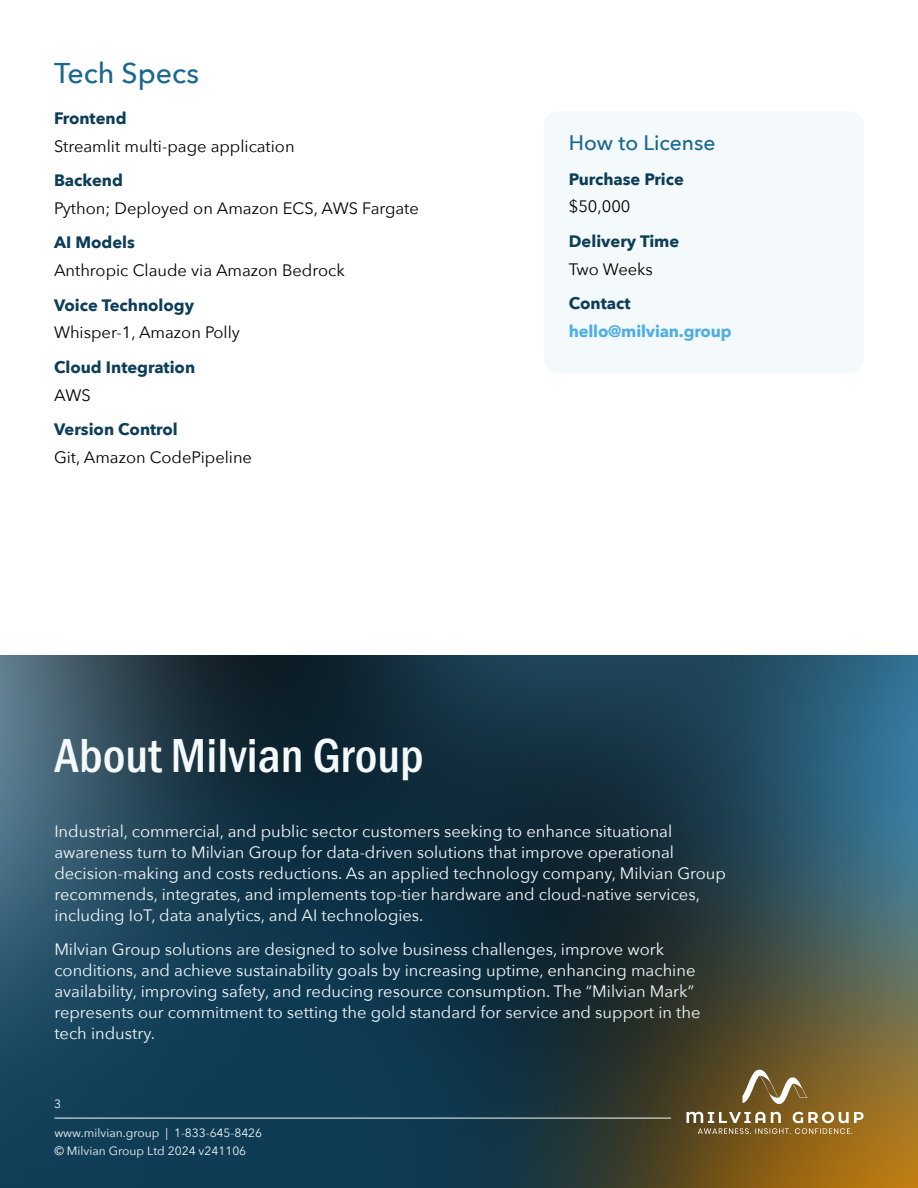
<style>
.page{position:relative;width:918px;height:1188px;background:#fff}
.page>*{position:absolute;margin:0;border:0;box-sizing:border-box;transform-origin:0 0}
.t1{font:500 49.5px "Franklin Gothic URW Cond";color:#f4f9fb}
.t2{font:500 28.5px "Avenir Next";color:#1a6790}
.t3{font:500 21px "Avenir Next";color:#1a6790}
.t4{font:16.5px/21px "Avenir Next";color:#f4f9fb}
.t5{font:16.5px "Avenir Next";color:#000}
.t6{font:700 16.5px "Avenir Next";color:#0d3e58}
.t7{font:700 16.5px "Avenir Next";letter-spacing:-.01em;color:#4dafe3}
.t8{font:12px/17.7px "Avenir Next";color:#f4f9fb}
</style>
<div class="page">
<img style="left:0;top:656px;width:918px;height:532px">
<svg style="left:743px;top:1070px;width:65px;height:34px"></svg>
<svg style="left:687px;top:1112px;width:177px;height:22px;background:#9d8354"></svg>
<hr style="left:54px;top:1118px;width:617px;height:1px;background:#f4f9fb">
<div style="left:544px;top:111px;width:320px;height:262px;background:#f4f9fb;border-radius:14px"></div>
<h2 class="t2" style="left:54px;top:48px;width:147px">Tech Specs</h2>
<p class="t6" style="left:54px;top:104px;width:74px">Frontend</p>
<p class="t5" style="left:54px;top:132px;width:242px">Streamlit multi-page application</p>
<p class="t6" style="left:54px;top:166px;width:70px">Backend</p>
<p class="t5" style="left:54px;top:194px;width:366px">Python; Deployed on Amazon ECS, AWS Fargate</p>
<p class="t6" style="left:54px;top:228px;width:82px">AI Models</p>
<p class="t5" style="left:54px;top:256px;width:292px">Anthropic Claude via Amazon Bedrock</p>
<p class="t6" style="left:54px;top:290px;width:142px">Voice Technology</p>
<p class="t5" style="left:54px;top:319px;width:187px">Whisper-1, Amazon Polly</p>
<p class="t6" style="left:54px;top:353px;width:143px">Cloud Integration</p>
<p class="t5" style="left:54px;top:381px;width:38px">AWS</p>
<p class="t6" style="left:54px;top:415px;width:125px">Version Control</p>
<p class="t5" style="left:54px;top:443px;width:200px">Git, Amazon CodePipeline</p>
<h1 class="t1" style="left:54px;top:720px;width:371px">About Milvian Group</h1>
<p class="t3" style="left:569px;top:125px;width:148px">How to License</p>
<p class="t6" style="left:569px;top:165px;width:117px">Purchase Price</p>
<p class="t5" style="left:569px;top:193px;width:63px">$50,000</p>
<p class="t6" style="left:569px;top:227px;width:112px">Delivery Time</p>
<p class="t5" style="left:569px;top:255px;width:86px">Two Weeks</p>
<p class="t6" style="left:569px;top:289px;width:63px">Contact</p>
<p class="t7" style="left:569px;top:317px;width:164px">hello@milvian.group</p>
<p class="t4" style="left:54px;top:820px;width:673px">Industrial, commercial, and public sector customers seeking to enhance situational awareness turn to Milvian Group for data-driven solutions that improve operational decision-making and costs reductions. As an applied technology company, Milvian Group recommends, integrates, and implements top-tier hardware and cloud-native services, including IoT, data analytics, and AI technologies.</p>
<p class="t4" style="left:54px;top:938px;width:648px">Milvian Group solutions are designed to solve business challenges, improve work conditions, and achieve sustainability goals by increasing uptime, enhancing machine availability, improving safety, and reducing resource consumption. The “Milvian Mark” represents our commitment to setting the gold standard for service and support in the tech industry.</p>
<p class="t8" style="left:54px;top:1094px;width:8px">3</p>
<p class="t8" style="left:54px;top:1123px;width:209px">www.milvian.group | 1-833-645-8426 © Milvian Group Ltd 2024 v241106</p>
</div>
